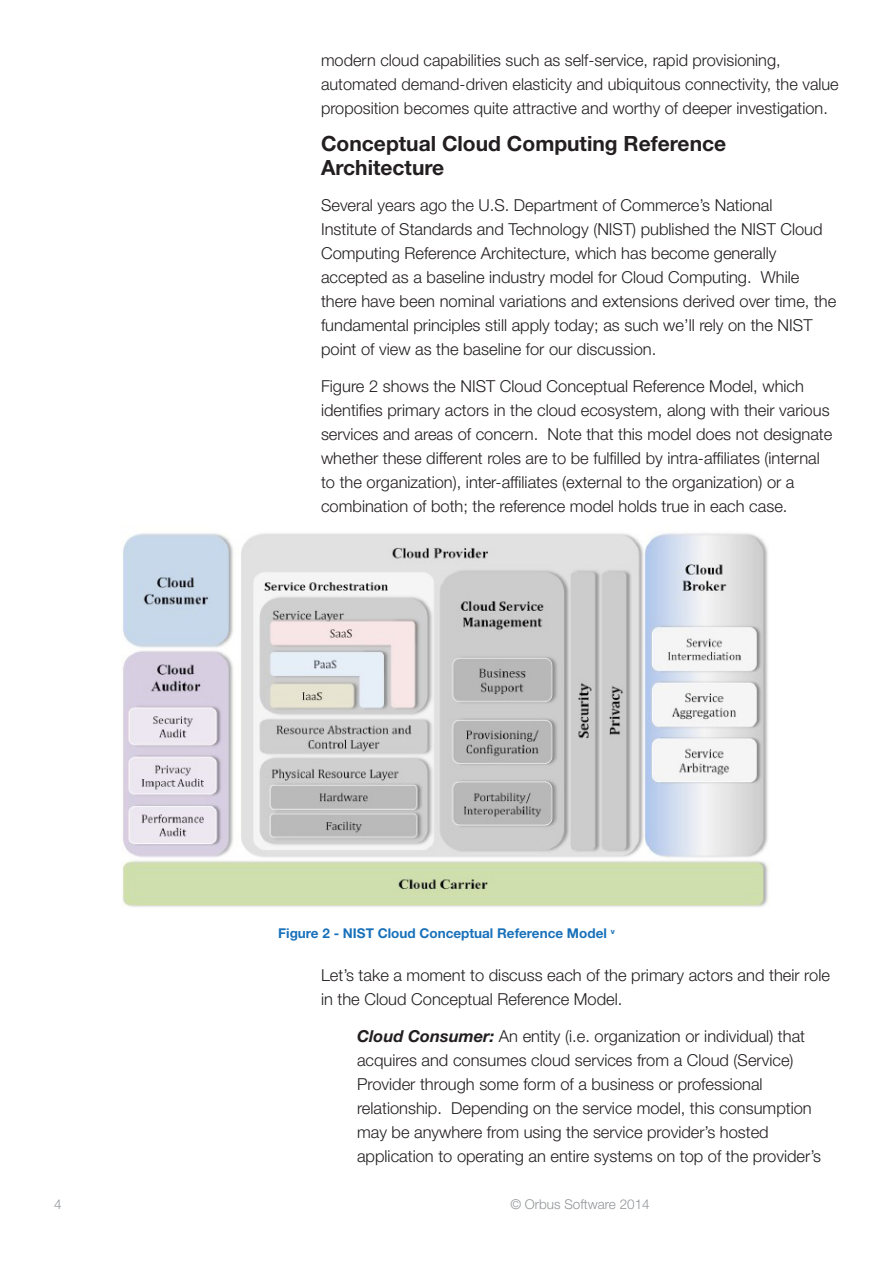
<style>
.page{position:relative;width:893px;height:1263px;background:#fff}
.page>*{position:absolute;margin:0;border:0;box-sizing:border-box;transform-origin:0 0}
.t1{font:700 21px/24px "Helvetica Neue LT Std";color:#231f20}
.t2{font:300 16.5px/24px "Helvetica Neue LT Std";color:#231f20}
.t3{font:700 13.5px "Helvetica Neue LT Std";color:#1971ba}
.t4{font:300 13.5px "Helvetica Neue LT Std";color:#939598}
.s1{font-weight:700;font-style:italic}
</style>
<div class="page">
<img style="left:121px;top:533px;width:648px;height:374px">
<p class="t2" style="left:321px;top:48px;width:519px">modern cloud capabilities such as self-service, rapid provisioning, automated demand-driven elasticity and ubiquitous connectivity, the value proposition becomes quite attractive and worthy of deeper investigation.</p>
<p class="t1" style="left:321px;top:131px;width:407px">Conceptual Cloud Computing Reference<br>Architecture</p>
<p class="t2" style="left:321px;top:193px;width:517px">Several years ago the U.S. Department of Commerce’s National<br>Institute of Standards and Technology (NIST) published the NIST Cloud Computing Reference Architecture, which has become generally accepted as a baseline industry model for Cloud Computing. While there have been nominal variations and extensions derived over time, the fundamental principles still apply today; as such we’ll rely on the NIST point of view as the baseline for our discussion.</p>
<p class="t2" style="left:321px;top:374px;width:513px">Figure 2 shows the NIST Cloud Conceptual Reference Model, which identifies primary actors in the cloud ecosystem, along with their various services and areas of concern. Note that this model does not designate whether these different roles are to be fulfilled by intra-affiliates (internal to the organization), inter-affiliates (external to the organization) or a combination of both; the reference model holds true in each case.</p>
<p class="t3" style="left:278px;top:925px;width:338px">Figure 2 - NIST Cloud Conceptual Reference Model <sup>v</sup></p>
<p class="t2" style="left:321px;top:963px;width:510px">Let’s take a moment to discuss each of the primary actors and their role in the Cloud Conceptual Reference Model.</p>
<p class="t2" style="left:357px;top:1023px;width:465px"><span class="s1">Cloud Consumer:</span> An entity (i.e. organization or individual) that acquires and consumes cloud services from a Cloud (Service)<br>Provider through some form of a business or professional relationship. Depending on the service model, this consumption may be anywhere from using the service provider’s hosted application to operating an entire systems on top of the provider’s</p>
<p class="t4" style="left:54px;top:1196px;width:9px">4</p>
<p class="t4" style="left:510px;top:1196px;width:141px">© Orbus Software 2014</p>
</div>
